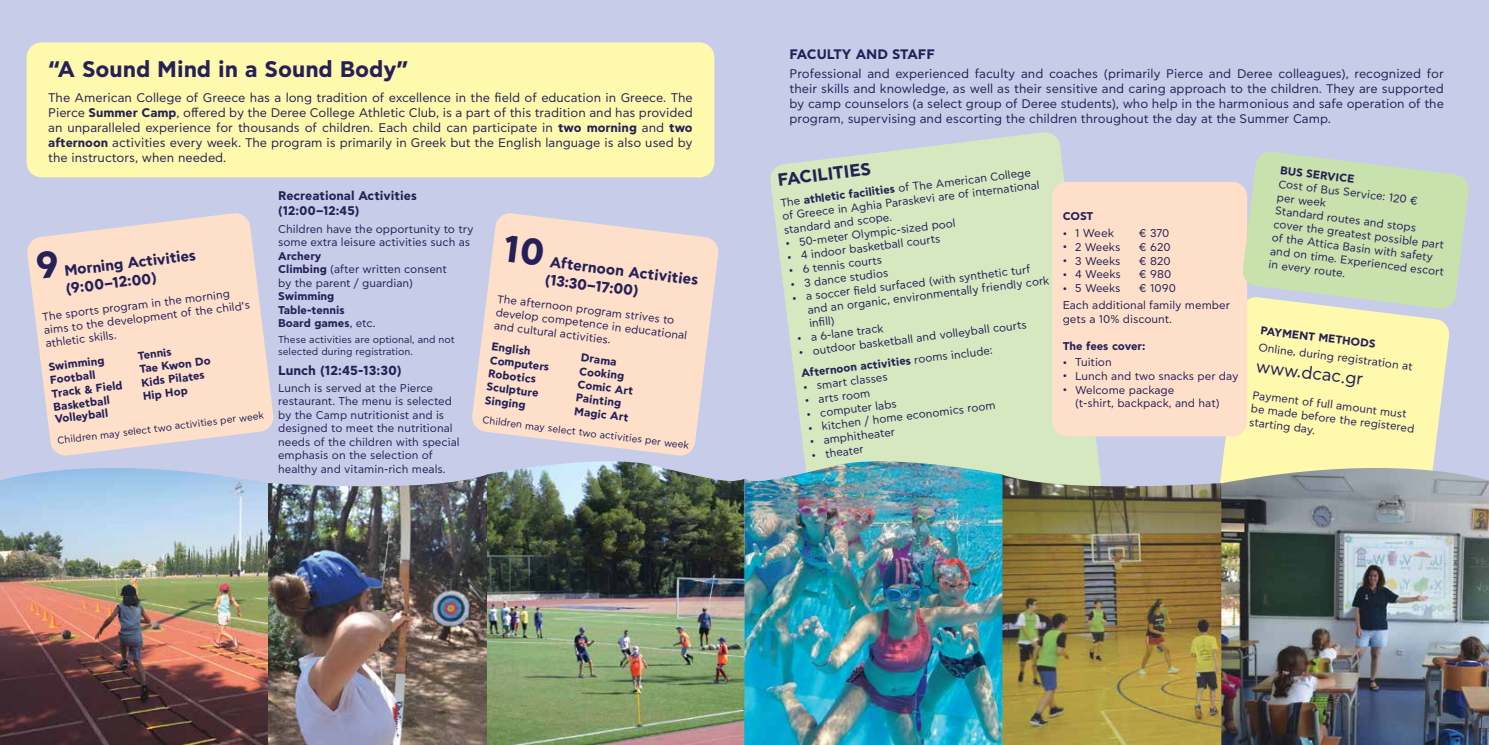
<style>
.page{position:relative;width:1489px;height:745px;background:#fff}
.page>*{position:absolute;margin:0;border:0;box-sizing:border-box;transform-origin:0 0}
.t1{font:700 22.5px "CF Asty Std";color:#252158}
.t2{font:17.5px "CF Asty Std";color:#252158}
.t3{font:700 17.5px "CF Asty Std";color:#252158}
.t4{font:700 15px/18px "CF Asty Std";color:#252158}
.t5{font:700 13.75px "CF Asty Std";color:#252158}
.t6{font:700 13.12px "CF Asty Std";color:#252158}
.t7{font:12.5px/15px "CF Asty Std";color:#252158;text-align:justify}
.t8{font:700 12.5px/15.8px "CF Asty Std";color:#252158}
.t9{font:11.25px/13.5px "CF Asty Std";color:#252158}
.t10{font:700 11.25px/13.5px "CF Asty Std";color:#252158}
.t11{font:10px/12px "CF Asty Std";color:#252158}
.s1{font-weight:700}
.s2{font-weight:400}
</style>
<div class="page">
<div style="left:0;top:0;width:1488px;height:744px;background:#c7cde8"></div>
<div style="left:1216px;top:309px;width:233px;height:158px;background:#fff9ae"></div>
<div style="left:27px;top:42px;width:687px;height:135px;background:#fff9ae;border-radius:15px"></div>
<svg style="left:27px;top:213px;width:247px;height:243px;fill:#fee0ca"></svg>
<svg style="left:472px;top:213px;width:247px;height:243px;fill:#fee0ca"></svg>
<svg style="left:770px;top:132px;width:331px;height:342px;fill:#d5e8c0"></svg>
<div style="left:1051px;top:182px;width:196px;height:254px;background:#fee0ca;border-radius:15px"></div>
<img style="left:0;top:468px;width:268px;height:276px">
<img style="left:268px;top:475px;width:218px;height:269px">
<img style="left:486px;top:461px;width:516px;height:283px">
<img style="left:1221px;top:467px;width:267px;height:277px">
<img style="left:1001px;top:474px;width:220px;height:270px">
<svg style="left:1242px;top:152px;width:227px;height:157px"></svg>
<svg style="left:36px;top:250px;width:23px;height:29px"></svg>
<svg style="left:503px;top:235px;width:41px;height:31px"></svg>
<h1 class="t1" style="left:48px;top:56px;width:362px">“A Sound Mind in a Sound Body”</h1>
<p class="t7" style="left:48px;top:90px;width:646px">The American College of Greece has a long tradition of excellence in the field of education in Greece. The Pierce <span class="s1">Summer Camp</span>, offered by the Deree College Athletic Club, is a part of this tradition and has provided an unparalleled experience for thousands of children. Each child can participate in <span class="s1">two morning</span> and <span class="s1">two afternoon</span> activities every week. The program is primarily in Greek but the English language is also used by the instructors, when needed.</p>
<h3 class="t4" style="left:63px;top:262px;width:135px;rotate:-7deg">Morning Activities (9:00–12:00)</h3>
<p class="t9" style="left:42px;top:310px;width:209px;rotate:-7deg">The sports program in the morning aims to the development of the child’s athletic skills.</p>
<p class="t10" style="left:48px;top:360px;width:58px;rotate:-7deg">Swimming</p>
<p class="t10" style="left:137px;top:349px;width:35px;rotate:-7deg">Tennis</p>
<p class="t10" style="left:139px;top:363px;width:73px;rotate:-7deg">Tae Kwon Do</p>
<p class="t10" style="left:49px;top:374px;width:47px;rotate:-7deg">Football</p>
<p class="t10" style="left:140px;top:376px;width:65px;rotate:-7deg">Kids Pilates</p>
<p class="t10" style="left:51px;top:387px;width:73px;rotate:-7deg">Track &amp; Field</p>
<p class="t10" style="left:142px;top:390px;width:47px;rotate:-7deg">Hip Hop</p>
<p class="t10" style="left:53px;top:400px;width:58px;rotate:-7deg">Basketball</p>
<p class="t10" style="left:54px;top:413px;width:55px;rotate:-7deg">Volleyball</p>
<p class="t11" style="left:57px;top:434px;width:209px;rotate:-7deg">Children may select two activities per week</p>
<p class="t8" style="left:278px;top:188px;width:140px">Recreational Activities (12:00–12:45)</p>
<p class="t9" style="left:278px;top:222px;width:197px">Children have the opportunity to try some extra leisure activities such as</p>
<p class="t9" style="left:278px;top:249px;width:170px"><span class="s1">Archery<br>Climbing</span> (after written consent by the parent / guardian)</p>
<p class="t10" style="left:278px;top:290px;width:99px">Swimming<br>Table-tennis<br>Board games<span class="s2">, etc.</span></p>
<p class="t11" style="left:278px;top:334px;width:178px">These activities are optional, and not selected during registration.</p>
<p class="t6" style="left:278px;top:362px;width:125px">Lunch (12:45-13:30)</p>
<p class="t9" style="left:278px;top:381px;width:183px">Lunch is served at the Pierce restaurant. The menu is selected by the Camp nutritionist and is designed to meet the nutritional needs of the children with special emphasis on the selection of healthy and vitamin-rich meals.</p>
<h3 class="t4" style="left:548px;top:253px;width:154px;rotate:7deg">Afternoon Activities (13:30–17:00)</h3>
<p class="t9" style="left:498px;top:292px;width:194px;rotate:7deg">The afternoon program strives to develop competence in educational and cultural activities.</p>
<p class="t10" style="left:492px;top:340px;width:61px;rotate:7deg">English<br>Computers</p>
<p class="t10" style="left:581px;top:351px;width:38px;rotate:7deg">Drama</p>
<p class="t10" style="left:489px;top:367px;width:50px;rotate:7deg">Robotics</p>
<p class="t10" style="left:580px;top:364px;width:47px;rotate:7deg">Cooking</p>
<p class="t10" style="left:487px;top:380px;width:54px;rotate:7deg">Sculpture</p>
<p class="t10" style="left:578px;top:378px;width:57px;rotate:7deg">Comic Art</p>
<p class="t10" style="left:486px;top:393px;width:42px;rotate:7deg">Singing</p>
<p class="t10" style="left:576px;top:391px;width:56px;rotate:7deg">Painting<br>Magic Art</p>
<p class="t11" style="left:483px;top:414px;width:209px;rotate:7deg">Children may select two activities per week</p>
<p class="t5" style="left:789px;top:46px;width:147px">FACULTY AND STAFF</p>
<p class="t7" style="left:789px;top:66px;width:656px">Professional and experienced faculty and coaches (primarily Pierce and Deree colleagues), recognized for their skills and knowledge, as well as their sensitive and caring approach to the children. They are supported by camp counselors (a select group of Deree students), who help in the harmonious and safe operation of the program, supervising and escorting the children throughout the day at the Summer Camp.</p>
<h2 class="t3" style="left:776px;top:169px;width:95px;rotate:-7deg">FACILITIES</h2>
<p class="t9" style="left:779px;top:196px;width:260px;rotate:-7deg">The <span class="s1">athletic facilities</span> of The American College of Greece in Aghia Paraskevi are of international standard and scope.<br><sup>.</sup> 50-meter Olympic-sized pool<br><sup>.</sup> 4 indoor basketball courts<br><sup>.</sup> 6 tennis courts<br><sup>.</sup> 3 dance studios<br><sup>.</sup> a soccer fi eld surfaced (with synthetic turf</p>
<p class="t9" style="left:806px;top:303px;width:245px;rotate:-7deg">and an organic, environmentally friendly cork</p>
<p class="t9" style="left:808px;top:317px;width:27px;rotate:-7deg">infi ll)</p>
<p class="t9" style="left:796px;top:332px;width:88px;rotate:-7deg"><sup>.</sup> a 6-lane track</p>
<p class="t9" style="left:798px;top:346px;width:231px;rotate:-7deg"><sup>.</sup> outdoor basketball and volleyball courts</p>
<p class="t9" style="left:800px;top:367px;width:194px;rotate:-7deg"><span class="s1">Afternoon activities</span> rooms include: <sup>.</sup> smart classes<br><sup>.</sup> arts room<br><sup>.</sup> computer labs<br><sup>.</sup> kitchen / home economics room <sup>.</sup> amphitheater<br><sup>.</sup> theater</p>
<p class="t9" style="left:1062px;top:207px;width:53px;line-height:17.5px"><span class="s1">COST<br></span><sup>.</sup> 1 Week</p>
<p class="t9" style="left:1138px;top:227px;width:32px">€ 370</p>
<p class="t9" style="left:1062px;top:240px;width:59px"><sup>.</sup> 2 Weeks</p>
<p class="t9" style="left:1138px;top:240px;width:33px">€ 620</p>
<p class="t9" style="left:1062px;top:254px;width:59px"><sup>.</sup> 3 Weeks</p>
<p class="t9" style="left:1138px;top:254px;width:33px">€ 820</p>
<p class="t9" style="left:1062px;top:268px;width:60px"><sup>.</sup> 4 Weeks</p>
<p class="t9" style="left:1138px;top:268px;width:34px">€ 980</p>
<p class="t9" style="left:1062px;top:281px;width:59px"><sup>.</sup> 5 Weeks</p>
<p class="t9" style="left:1062px;top:280px;width:169px;line-height:17.2px;text-indent:76px">€ 1090<br>Each additional family member</p>
<p class="t9" style="left:1062px;top:312px;width:111px">gets a 10% discount.</p>
<p class="t10" style="left:1062px;top:338px;width:84px;line-height:16.2px">The fees cover: <sup>.</sup> <span class="s2">Tuition</span></p>
<p class="t9" style="left:1062px;top:369px;width:177px"><sup>.</sup> Lunch and two snacks per day</p>
<p class="t9" style="left:1062px;top:383px;width:113px"><sup>.</sup> Welcome package</p>
<p class="t9" style="left:1075px;top:396px;width:146px">(t-shirt, backpack, and hat)</p>
<p class="t10" style="left:1280px;top:164px;width:76px;rotate:7deg">BUS SERVICE</p>
<p class="t9" style="left:1279px;top:177px;width:176px;rotate:7deg">Cost of Bus Service: 120 €<br>per week<br>Standard routes and stops<br>cover the greatest possible part of the Attica Basin with safety and on time. Experienced escort in every route.</p>
<p class="t10" style="left:1261px;top:324px;width:117px;rotate:7deg">PAYMENT METHODS</p>
<p class="t9" style="left:1259px;top:341px;width:157px;rotate:7deg">Online, during registration at</p>
<h2 class="t2" style="left:1257px;top:356px;width:109px;rotate:7deg">www.dcac.gr</h2>
<p class="t9" style="left:1253px;top:388px;width:166px;rotate:7deg">Payment of full amount must be made before the registered starting day.</p>
</div>
